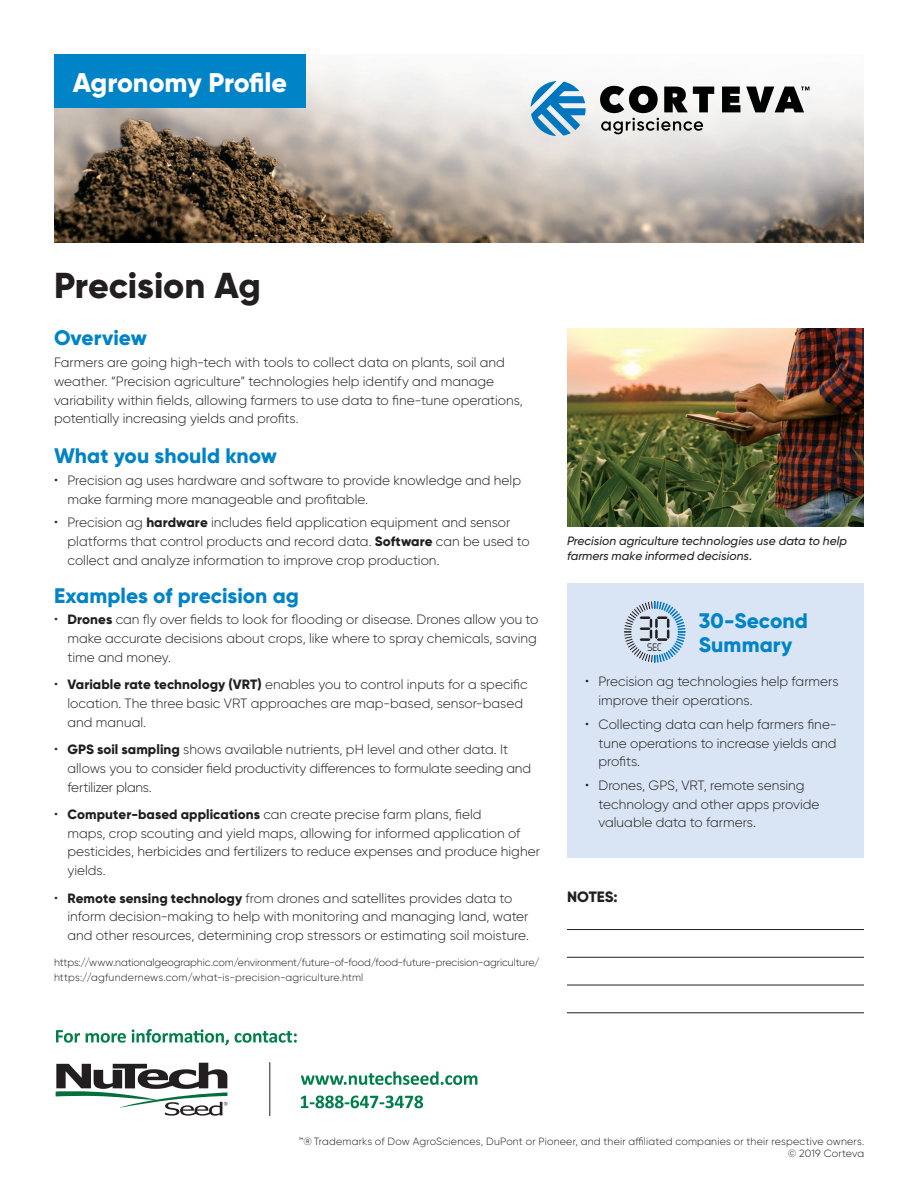
<style>
.page{position:relative;width:918px;height:1188px;background:#fff}
.page>*{position:absolute;margin:0;border:0;box-sizing:border-box;transform-origin:0 0}
.t1{font:800 36px "Gilroy";color:#231f20}
.t2{font:800 27px "Gilroy";letter-spacing:-.01em;color:#fff}
.t3{font:800 21px/24px "Gilroy";letter-spacing:.005em;color:#0183c7}
.t4{font:800 15px "Gilroy";color:#231f20}
.t5{font:300 13.5px/18.8px "Gilroy";color:#231f20}
.t6{font:italic 500 12px/15px "Gilroy";letter-spacing:.005em;color:#231f20}
.t7{font:300 10.5px/12px "Gilroy";letter-spacing:.005em;color:#231f20;text-align:right}
.t8{font:9.6px "Digital ICG";color:#231f20}
.s1{font-size:14.25px}
.s2{font-weight:800}
</style>
<div class="page">
<hr style="left:567px;top:929px;width:297px;height:1px;background:#231f20">
<hr style="left:567px;top:957px;width:297px;height:1px;background:#231f20">
<hr style="left:567px;top:985px;width:297px;height:1px;background:#231f20">
<hr style="left:567px;top:1012px;width:297px;height:1px;background:#231f20">
<div style="left:567px;top:583px;width:297px;height:275px;background:#d9e5f4"></div>
<svg style="left:624px;top:601px;width:62px;height:62px"></svg>
<img style="left:567px;top:328px;width:297px;height:198px">
<svg style="left:301px;top:1071px;width:176px;height:14px"></svg>
<svg style="left:301px;top:1096px;width:122px;height:12px"></svg>
<svg style="left:56px;top:1029px;width:241px;height:16px"></svg>
<hr style="left:269px;top:1062px;width:1px;height:54px;background:#231f20">
<svg style="left:56px;top:1063px;width:171px;height:53px"></svg>
<img style="left:54px;top:67px;width:810px;height:176px">
<div style="left:54px;top:54px;width:252px;height:54px;background:#0183c7"></div>
<svg style="left:531px;top:81px;width:55px;height:55px"></svg>
<svg style="left:722px;top:87px;width:18px;height:25px"></svg>
<svg style="left:746px;top:87px;width:63px;height:25px"></svg>
<svg style="left:600px;top:86px;width:114px;height:48px"></svg>
<h2 class="t2" style="left:73px;top:65px;width:216px">Agronomy Profile</h2>
<h1 class="t1" style="left:54px;top:263px;width:209px">Precision Ag</h1>
<h3 class="t3" style="left:54px;top:326px;width:94px">Overview</h3>
<p class="t5" style="left:54px;top:353px;width:470px">Farmers are going high-tech with tools to collect data on plants, soil and weather. “Precision agriculture” technologies help identify and manage variability within fields, allowing farmers to use data to fine-tune operations, potentially increasing yields and profits.</p>
<h3 class="t3" style="left:54px;top:444px;width:225px">What you should know</h3>
<p class="t5" style="left:68px;top:471px;width:455px;text-indent:-14px"><span class="s1">•</span> Precision ag uses hardware and software to provide knowledge and help make farming more manageable and profitable.</p>
<p class="t5" style="left:68px;top:513px;width:464px;text-indent:-14px"><span class="s1">•</span> Precision ag <span class="s2">hardware</span> includes field application equipment and sensor platforms that control products and record data. <span class="s2">Software</span> can be used to collect and analyze information to improve crop production.</p>
<h3 class="t3" style="left:54px;top:583px;width:246px">Examples of precision ag</h3>
<p class="t5" style="left:68px;top:610px;width:472px;text-align:justify;text-indent:-14px"><span class="s1">•</span> <span class="s2">Drones</span> can fly over fields to look for flooding or disease. Drones allow you to make accurate decisions about crops, like where to spray chemicals, saving time and money.</p>
<p class="t5" style="left:68px;top:675px;width:462px;text-indent:-14px"><span class="s1">•</span> <span class="s2">Variable rate technology (VRT)</span> enables you to control inputs for a specific location. The three basic VRT approaches are map-based, sensor-based and manual.</p>
<p class="t5" style="left:68px;top:740px;width:465px;text-indent:-14px"><span class="s1">•</span> <span class="s2">GPS soil sampling</span> shows available nutrients, pH level and other data. It allows you to consider field productivity differences to formulate seeding and fertilizer plans.</p>
<p class="t5" style="left:68px;top:805px;width:474px;text-indent:-14px"><span class="s1">•</span> <span class="s2">Computer-based applications</span> can create precise farm plans, field<br>maps, crop scouting and yield maps, allowing for informed application of pesticides, herbicides and fertilizers to reduce expenses and produce higher yields.</p>
<p class="t5" style="left:68px;top:888px;width:463px;text-indent:-14px"><span class="s1">•</span> <span class="s2">Remote sensing technology</span> from drones and satellites provides data to inform decision-making to help with monitoring and managing land, water and other resources, determining crop stressors or estimating soil moisture.</p>
<p class="t7" style="left:54px;top:954px;width:487px;line-height:15px;text-align:left">https://www.nationalgeographic.com/environment/future-of-food/food-future-precision-agriculture/ https://agfundernews.com/what-is-precision-agriculture.html</p>
<p class="t6" style="left:567px;top:534px;width:282px">Precision agriculture technologies use data to help farmers make informed decisions.</p>
<p class="t8" style="left:647px;top:641px;width:17px">SEC</p>
<h3 class="t3" style="left:699px;top:609px;width:111px">30-Second<br>Summary</h3>
<p class="t5" style="left:598px;top:672px;width:242px;text-indent:-14px"><span class="s1">•</span> Precision ag technologies help farmers improve their operations.</p>
<p class="t5" style="left:598px;top:715px;width:240px;text-align:justify;text-indent:-14px"><span class="s1">•</span> Collecting data can help farmers fine&shy;tune operations to increase yields and profits.</p>
<p class="t5" style="left:598px;top:776px;width:223px;text-indent:-14px"><span class="s1">•</span> Drones, GPS, VRT, remote sensing technology and other apps provide valuable data to farmers.</p>
<p class="t4" style="left:567px;top:887px;width:52px">NOTES:</p>
<p class="t7" style="left:298px;top:1135px;width:567px">™® Trademarks of Dow AgroSciences, DuPont or Pioneer, and their affiliated companies or their respective owners. © 2019 Corteva</p>
</div>
